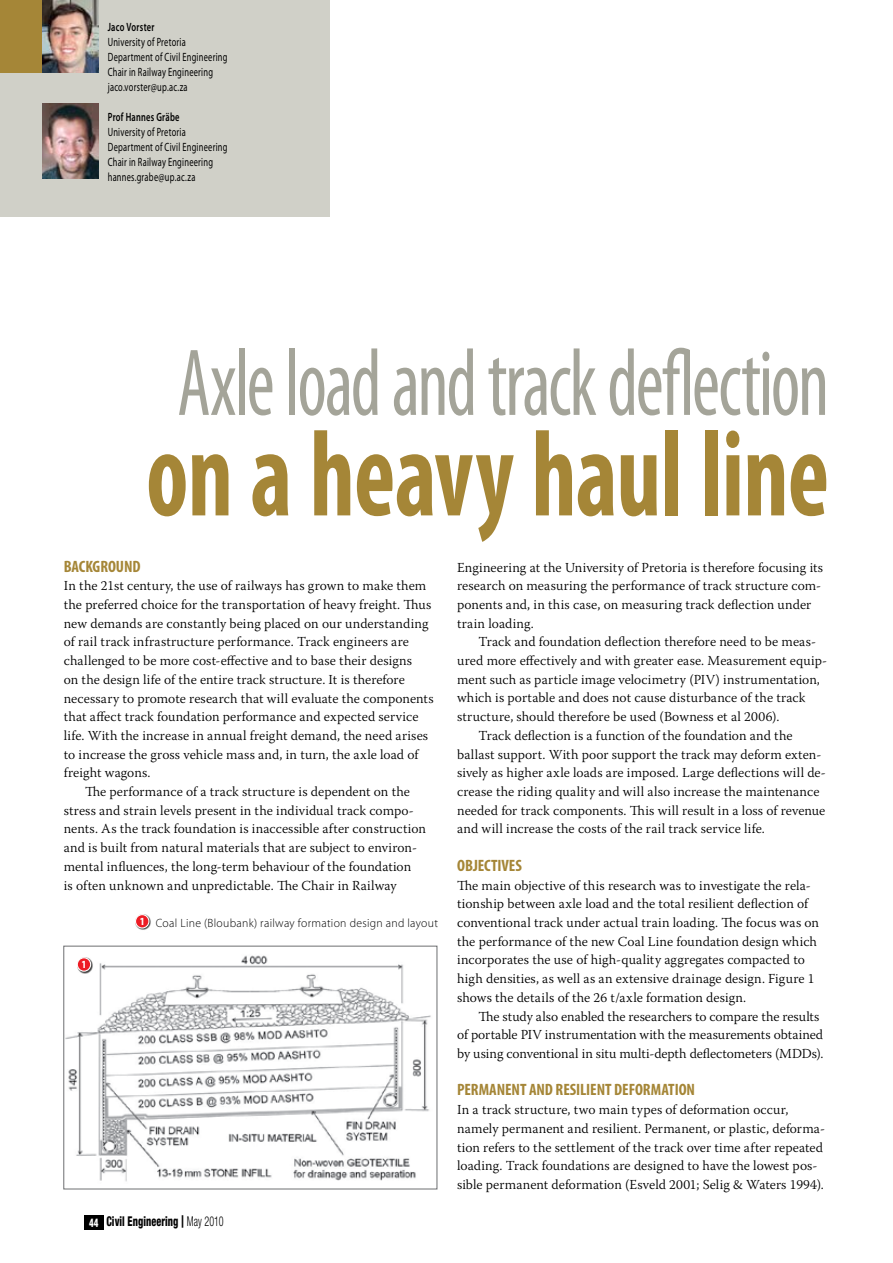
<style>
.page{position:relative;width:893px;height:1263px;background:#fff}
.page>*{position:absolute;margin:0;border:0;box-sizing:border-box;transform-origin:0 0}
.t1{font:700 condensed 123px "Myriad Pro";letter-spacing:-.005em;color:#a58637;scale:.8 1}
.t2{font:condensed 96px "Myriad Pro";letter-spacing:-.025em;color:#a4a499;scale:.8 1}
.t3{font:700 condensed 16.5px "Myriad Pro";letter-spacing:-.005em;color:#a58637}
.t4{font:300 13.65px/18.8px "Warnock Pro";letter-spacing:.01em;color:#000}
.t5{font:800 condensed 13.5px "Helvetica Neue";letter-spacing:.01em;color:#000;scale:.75 1}
.t6{font:12px/15px "Myriad Pro";letter-spacing:.03em;color:#000;scale:.7 1}
.t7{font:300 12px "Myriad Pro";letter-spacing:.025em;color:#000}
.t8{font:600 12px "Myriad Pro";letter-spacing:.03em;color:#000;scale:.7 1}
.t9{font:900 condensed 10.95px "Myriad Pro";color:#fff;scale:.9 1}
.s1{font-size:12px;color:#fff}
.s2{font-family:"Impact";font-weight:400;font-stretch:normal}
.s3{font-weight:300}
</style>
<div class="page">
<div style="left:84px;top:1215px;width:20px;height:15px;background:#000"></div>
<div style="left:0;top:0;width:329px;height:216px;background:#d0d0c8"></div>
<div style="left:0;top:0;width:43px;height:72px;background:#a58637"></div>
<img style="left:42px;top:0;width:57px;height:72px">
<img style="left:42px;top:104px;width:57px;height:75px">
<img style="left:65px;top:955px;width:366px;height:227px">
<div style="left:63px;top:946px;width:374px;height:243px;border:1px solid #6d6f71"></div>
<div style="left:77px;top:957px;width:22px;height:23px;background:#000;opacity:.75"></div>
<div style="left:77px;top:958px;width:14px;height:13px;background:#ed1c24;border-radius:50%"></div>
<div style="left:77px;top:957px;width:14px;height:15px;border:1px solid #fff;border-radius:50%"></div>
<div style="left:135px;top:914px;width:23px;height:22px;background:#000;opacity:.75"></div>
<div style="left:136px;top:915px;width:13px;height:13px;background:#ed1c24;border-radius:50%"></div>
<div style="left:135px;top:914px;width:14px;height:14px;border:1px solid #fff;border-radius:50%"></div>
<p class="t8" style="left:108px;top:19px;width:68px">Jaco Vorster</p>
<p class="t6" style="left:108px;top:34px;width:173px">University of Pretoria<br>Department of Civil Engineering<br>Chair in Railway Engineering jaco.vorster@up.ac.za</p>
<p class="t8" style="left:108px;top:109px;width:104px">Prof Hannes Gräbe</p>
<p class="t6" style="left:108px;top:124px;width:173px">University of Pretoria<br>Department of Civil Engineering<br>Chair in Railway Engineering hannes.grabe@up.ac.za</p>
<h2 class="t2" style="left:177px;top:325px;width:816px">Axle load and track deflection</h2>
<h1 class="t1" style="left:146px;top:398px;width:855px">on a heavy haul line</h1>
<p class="t3" style="left:64px;top:556px;width:78px">BACKGROUND</p>
<p class="t4" style="left:64px;top:576px;width:364px">In the 21st century, the use of railways has grown to make them</p>
<p class="t4" style="left:64px;top:595px;width:369px">the preferred choice for the transportation of heavy freight. Thus</p>
<p class="t4" style="left:64px;top:614px;width:366px">new demands are constantly being placed on our understanding</p>
<p class="t4" style="left:64px;top:632px;width:347px">of rail track infrastructure performance. Track engineers are</p>
<p class="t4" style="left:64px;top:651px;width:350px">challenged to be more cost-effective and to base their designs</p>
<p class="t4" style="left:64px;top:670px;width:343px">on the design life of the entire track structure. It is therefore</p>
<p class="t4" style="left:64px;top:688px;width:371px">necessary to promote research that will evaluate the components</p>
<p class="t4" style="left:64px;top:707px;width:356px">that affect track foundation performance and expected service</p>
<p class="t4" style="left:64px;top:726px;width:366px">life. With the increase in annual freight demand, the need arises</p>
<p class="t4" style="left:64px;top:744px;width:356px">to increase the gross vehicle mass and, in turn, the axle load of</p>
<p class="t4" style="left:64px;top:763px;width:88px">freight wagons.</p>
<p class="t4" style="left:85px;top:782px;width:326px">The performance of a track structure is dependent on the</p>
<p class="t4" style="left:64px;top:801px;width:352px">stress and strain levels present in the individual track compo-</p>
<p class="t4" style="left:64px;top:819px;width:364px">nents. As the track foundation is inaccessible after construction</p>
<p class="t4" style="left:64px;top:838px;width:355px">and is built from natural materials that are subject to environ-</p>
<p class="t4" style="left:64px;top:857px;width:349px">mental influences, the long-term behaviour of the foundation</p>
<p class="t4" style="left:64px;top:875px;width:334px">is often unknown and unpredictable. The Chair in Railway</p>
<p class="t9" style="left:82px;top:957px;width:6px">1</p>
<p class="t7" style="left:140px;top:916px;width:299px"><sup>1</sup> Coal Line (Bloubank) railway formation design and layout</p>
<p class="t5" style="left:89px;top:1213px;width:181px"><span class="s1">44</span> Civil Engineering <span class="s2">|</span> <span class="s3">May 2010</span></p>
<p class="t4" style="left:457px;top:557px;width:368px">Engineering at the University of Pretoria is therefore focusing its research on measuring the performance of track structure com&shy;ponents and, in this case, on measuring track deflection under train loading.</p>
<p class="t4" style="left:478px;top:632px;width:339px">Track and foundation deflection therefore need to be meas-</p>
<p class="t4" style="left:457px;top:651px;width:372px">ured more effectively and with greater ease. Measurement equip-</p>
<p class="t4" style="left:457px;top:670px;width:364px">ment such as particle image velocimetry (PIV) instrumentation,</p>
<p class="t4" style="left:457px;top:688px;width:350px">which is portable and does not cause disturbance of the track</p>
<p class="t4" style="left:457px;top:707px;width:324px">structure, should therefore be used (Bowness et al 2006).</p>
<p class="t4" style="left:478px;top:726px;width:316px">Track deflection is a function of the foundation and the</p>
<p class="t4" style="left:457px;top:744px;width:366px">ballast support. With poor support the track may deform exten-</p>
<p class="t4" style="left:457px;top:763px;width:370px">sively as higher axle loads are imposed. Large deflections will de-</p>
<p class="t4" style="left:457px;top:782px;width:364px">crease the riding quality and will also increase the maintenance</p>
<p class="t4" style="left:457px;top:801px;width:370px">needed for track components. This will result in a loss of revenue</p>
<p class="t4" style="left:457px;top:819px;width:309px">and will increase the costs of the rail track service life.</p>
<p class="t3" style="left:457px;top:855px;width:66px">OBJECTIVES</p>
<p class="t4" style="left:457px;top:875px;width:363px">The main objective of this research was to investigate the rela&shy;tionship between axle load and the total resilient deflection of conventional track under actual train loading. The focus was on the performance of the new Coal Line foundation design which incorporates the use of high-quality aggregates compacted to high densities, as well as an extensive drainage design. Figure 1 shows the details of the 26 t/axle formation design.</p>
<p class="t4" style="left:457px;top:1006px;width:368px;text-indent:21px">The study also enabled the researchers to compare the results of portable PIV instrumentation with the measurements obtained by using conventional in situ multi-depth deflectometers (MDD</p>
<p class="t4" style="left:812px;top:1044px;width:13px">s).</p>
<p class="t3" style="left:457px;top:1079px;width:239px">PERMANENT AND RESILIENT DEFORMATION</p>
<p class="t4" style="left:457px;top:1100px;width:369px">In a track structure, two main types of deformation occur, namely permanent and resilient. Permanent, or plastic, deforma&shy;tion refers to the settlement of the track over time after repeated loading. Track foundations are designed to have the lowest pos&shy;sible permanent deformation (Esveld 2001; Selig &amp; Waters 1994).</p>
</div>
